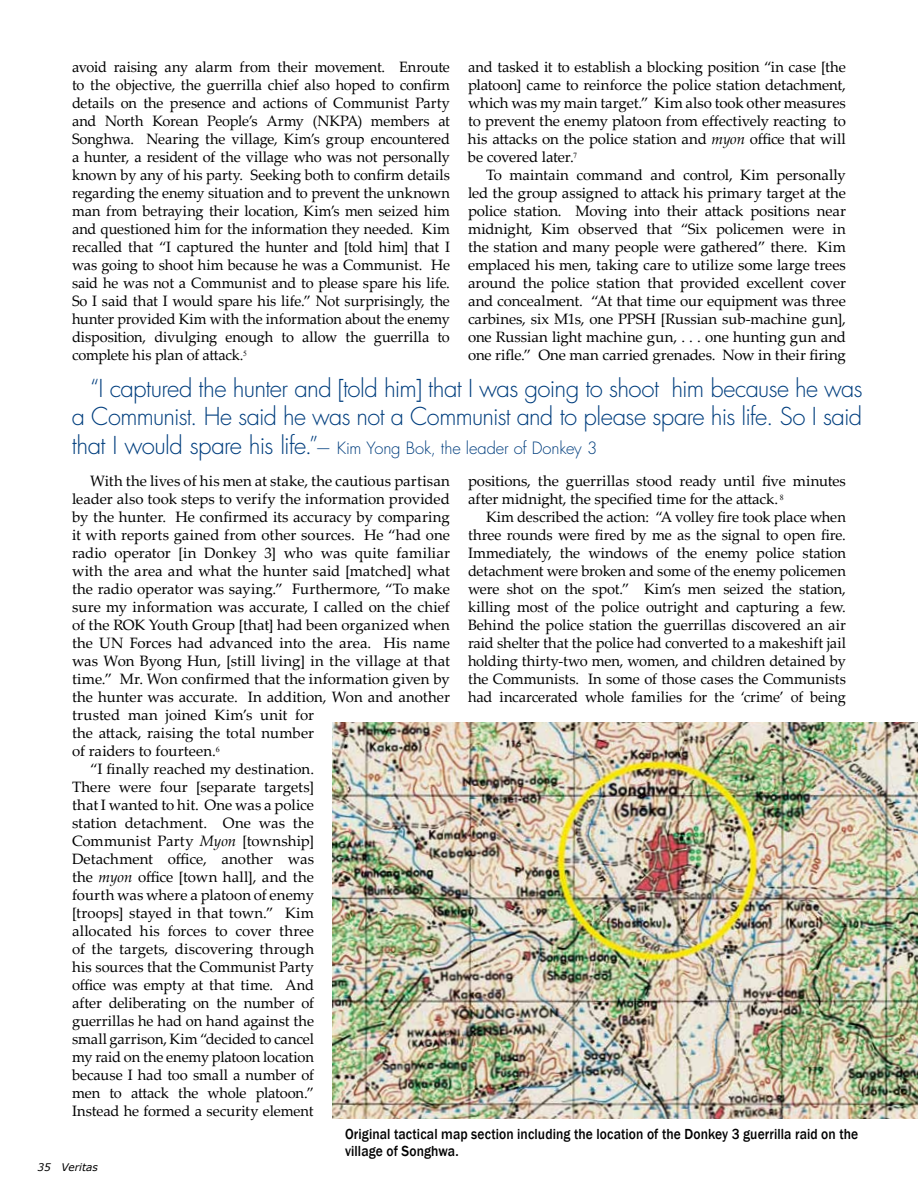
<style>
.page{position:relative;width:918px;height:1188px;background:#fff}
.page>*{position:absolute;margin:0;border:0;box-sizing:border-box;transform-origin:0 0}
.t1{font:300 24px/28.5px "Futura Std";letter-spacing:-.025em;color:#003e7e;text-align:right}
.t2{font:300 16.5px "Futura Std";letter-spacing:-.005em;color:#003e7e}
.t3{font:15px/18px "Palatino Linotype";color:#000;text-align:justify}
.t4{font:500 15px/16.5px "Franklin Gothic";letter-spacing:.01em;color:#000;scale:.9 1}
.t5{font:italic 10.5px "Verdana";color:#000}
.s1{font-style:italic}
.s2{font-size:24px}
</style>
<div class="page">
<img style="left:332px;top:722px;width:586px;height:396px">
<p class="t3" style="left:72px;top:57px;width:380px">avoid raising any alarm from their movement. Enroute to the objective, the guerrilla chief also hoped to confirm details on the presence and actions of Communist Party and North Korean People’s Army (NKPA) members at Songhwa. Nearing the village, Kim’s group encountered a hunter, a resident of the village who was not personally known by any of his party. Seeking both to confirm details regarding the enemy situation and to prevent the unknown man from betraying their location, Kim’s men seized him and questioned him for the information they needed. Kim recalled that “I captured the hunter and [told him] that I was going to shoot him because he was a Communist. He said he was not a Communist and to please spare his life.<br>So I said that I would spare his life.” Not surprisingly, the hunter provided Kim with the information about the enemy disposition, divulging enough to allow the guerrilla to complete his plan of attack.<sup>5</sup></p>
<p class="t3" style="left:468px;top:57px;width:380px">and tasked it to establish a blocking position “in case [the platoon] came to reinforce the police station detachment, which was my main target.” Kim also took other measures to prevent the enemy platoon from effectively reacting to his attacks on the police station and <span class="s1">myon</span> office that will be covered later.<sup>7</sup></p>
<p class="t3" style="left:468px;top:165px;width:380px;text-indent:18px">To maintain command and control, Kim personally led the group assigned to attack his primary target at the police station. Moving into their attack positions near midnight, Kim observed that “Six policemen were in the station and many people were gathered” there. Kim emplaced his men, taking care to utilize some large trees around the police station that provided excellent cover and concealment. “At that time our equipment was three carbines, six M1s, one PPSH [Russian sub-machine gun], one Russian light machine gun, . . . one hunting gun and one rifle.” One man carried grenades. Now in their firing</p>
<h1 class="t1" style="left:72px;top:374px;width:792px">“I captured the hunter and [told him] that I was going to shoot him because he was a Communist. He said he was not a Communist and to please spare his life. So I said</h1>
<p class="t2" style="left:72px;top:438px;width:527px"><span class="s2">that I would spare his life.”</span>— Kim Yong Bok, the leader of Donkey 3</p>
<p class="t3" style="left:90px;top:471px;width:362px">With the lives of his men at stake, the cautious partisan</p>
<p class="t3" style="left:72px;top:489px;width:379px">leader also took steps to verify the information provided</p>
<p class="t3" style="left:72px;top:507px;width:379px">by the hunter. He confirmed its accuracy by comparing</p>
<p class="t3" style="left:72px;top:525px;width:379px">it with reports gained from other sources. He “had one</p>
<p class="t3" style="left:72px;top:543px;width:379px">radio operator [in Donkey 3] who was quite familiar</p>
<p class="t3" style="left:72px;top:561px;width:380px">with the area and what the hunter said [matched] what</p>
<p class="t3" style="left:72px;top:579px;width:379px">the radio operator was saying.” Furthermore, “To make</p>
<p class="t3" style="left:72px;top:597px;width:379px">sure my information was accurate, I called on the chief</p>
<p class="t3" style="left:72px;top:615px;width:379px">of the ROK Youth Group [that] had been organized when</p>
<p class="t3" style="left:72px;top:633px;width:380px">the UN Forces had advanced into the area. His name</p>
<p class="t3" style="left:72px;top:651px;width:379px">was Won Byong Hun, [still living] in the village at that</p>
<p class="t3" style="left:72px;top:669px;width:379px">time.” Mr. Won confirmed that the information given by</p>
<p class="t3" style="left:72px;top:687px;width:380px">the hunter was accurate. In addition, Won and another</p>
<p class="t3" style="left:72px;top:705px;width:244px">trusted man joined Kim’s unit for</p>
<p class="t3" style="left:72px;top:723px;width:244px">the attack, raising the total number</p>
<p class="t3" style="left:72px;top:741px;width:149px">of raiders to fourteen.<sup>6</sup></p>
<p class="t3" style="left:90px;top:759px;width:226px">“I finally reached my destination.</p>
<p class="t3" style="left:72px;top:777px;width:244px">There were four [separate targets]</p>
<p class="t3" style="left:72px;top:795px;width:244px">that I wanted to hit. One was a police</p>
<p class="t3" style="left:72px;top:813px;width:244px">station detachment. One was the</p>
<p class="t3" style="left:72px;top:831px;width:244px">Communist Party <span class="s1">Myon</span> [township]</p>
<p class="t3" style="left:72px;top:849px;width:244px">Detachment office, another was</p>
<p class="t3" style="left:72px;top:867px;width:244px">the <span class="s1">myon</span> office [town hall], and the</p>
<p class="t3" style="left:72px;top:885px;width:244px">fourth was where a platoon of enemy</p>
<p class="t3" style="left:72px;top:903px;width:244px">[troops] stayed in that town.” Kim</p>
<p class="t3" style="left:72px;top:921px;width:244px">allocated his forces to cover three</p>
<p class="t3" style="left:72px;top:939px;width:244px">of the targets, discovering through</p>
<p class="t3" style="left:72px;top:957px;width:244px">his sources that the Communist Party</p>
<p class="t3" style="left:72px;top:975px;width:244px">office was empty at that time. And</p>
<p class="t3" style="left:72px;top:993px;width:244px">after deliberating on the number of</p>
<p class="t3" style="left:72px;top:1011px;width:244px">guerrillas he had on hand against the</p>
<p class="t3" style="left:72px;top:1029px;width:244px">small garrison, Kim “decided to cancel</p>
<p class="t3" style="left:72px;top:1047px;width:244px">my raid on the enemy platoon location</p>
<p class="t3" style="left:72px;top:1065px;width:244px">because I had too small a number of</p>
<p class="t3" style="left:72px;top:1083px;width:244px">men to attack the whole platoon.”</p>
<p class="t3" style="left:72px;top:1101px;width:243px">Instead he formed a security element</p>
<p class="t3" style="left:468px;top:471px;width:379px">positions, the guerrillas stood ready until five minutes after midnight, the specified time for the attack. <sup>8</sup></p>
<p class="t3" style="left:468px;top:507px;width:379px;text-indent:18px">Kim described the action: “A volley fire took place when three rounds were fired by me as the signal to open fire.<br>Immediately, the windows of the enemy police station detachment were broken and some of the enemy policemen were shot on the spot.” Kim’s men seized the station, killing most of the police outright and capturing a few.<br>Behind the police station the guerrillas discovered an air raid shelter that the police had converted to a makeshift jail holding thirty-two men, women, and children detained by the Communists. In some of those cases the Communists had incarcerated whole families for the ‘crime’ of being</p>
<p class="t5" style="left:38px;top:1160px;width:62px">35 Veritas</p>
<p class="t4" style="left:345px;top:1126px;width:572px">Original tactical map section including the location of the Donkey 3 guerrilla raid on the village of Songhwa.</p>
</div>
